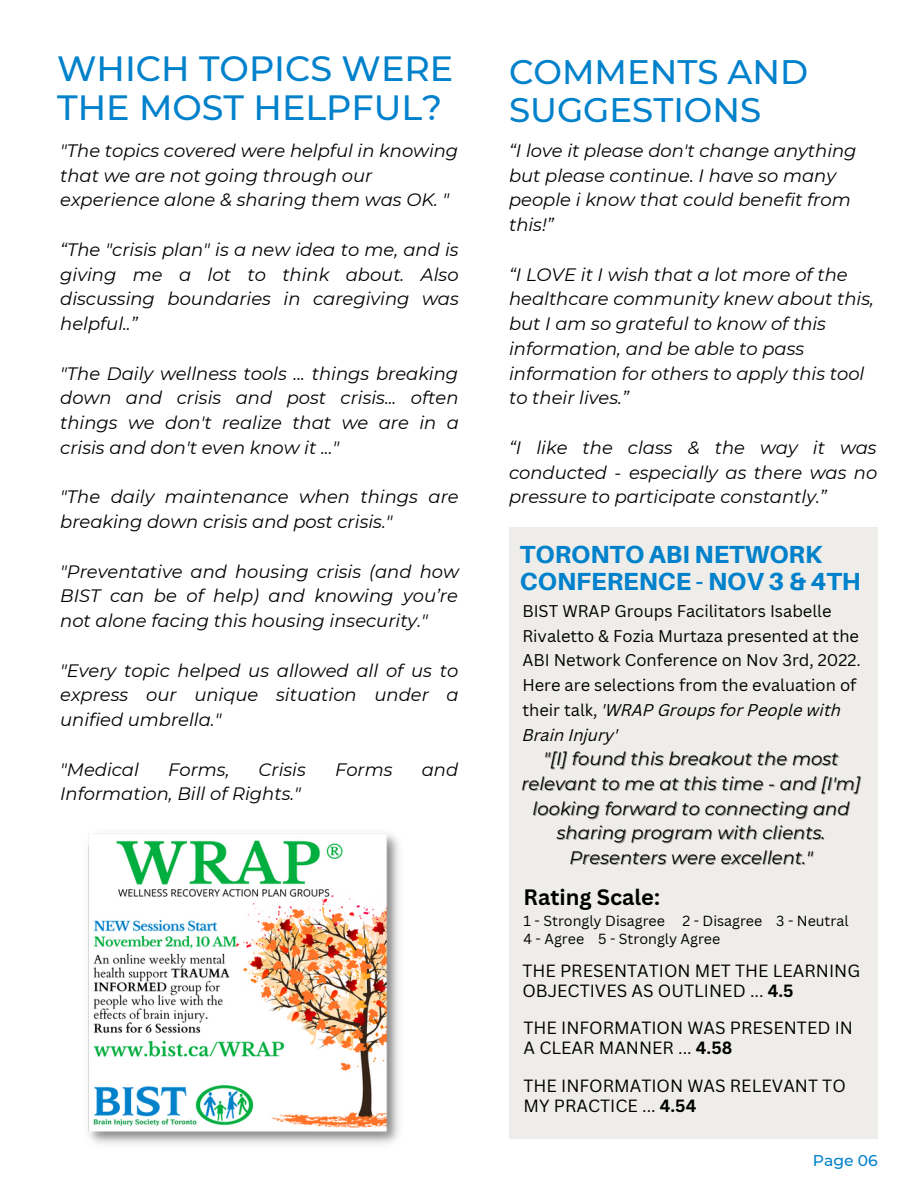
<style>
.page{position:relative;width:918px;height:1188px;background:#fff}
.page>*{position:absolute;margin:0;border:0;box-sizing:border-box;transform-origin:0 0}
.t1{font:500 35.1px/39.3px "Montserrat";color:#0081cb}
.t2{font:500 34.05px/38.2px "Montserrat";color:#0081cb}
.t3{font:800 24.75px/27.8px "Aileron";color:#0081cb}
.t4{font:700 21.75px "Canva Sans";color:#000}
.t5{font:italic 18px/24.8px "Montserrat";color:#000;text-align:justify}
.t6{font:17.25px/20.2px "Canva Sans";color:#000}
.t7{font:16.5px/24.8px "Canva Sans";color:#000}
.t8{font:500 15.6px "Montserrat";color:#0081cb}
.t9{font:14.25px/18px "Canva Sans";color:#000}
.s1{font-style:italic}
.s2{font-weight:700}
</style>
<div class="page">
<img style="left:88px;top:833px;width:311px;height:311px">
<div style="left:509px;top:527px;width:369px;height:612px;background:#eeede9"></div>
<h1 class="t1" style="left:57px;top:48px;width:398px">WHICH TOPICS WERE<br>THE MOST HELPFUL?</h1>
<p class="t5" style="left:60px;top:138px;width:400px;text-align:left">"The topics covered were helpful in knowing that we are not going through our experience alone &amp; sharing them was OK. "</p>
<p class="t5" style="left:60px;top:237px;width:400px">“The "crisis plan" is a new idea to me, and is giving me a lot to think about. Also discussing boundaries in caregiving was helpful..”</p>
<p class="t5" style="left:60px;top:361px;width:400px">"The Daily wellness tools ... things breaking down and crisis and post crisis... often things we don't realize that we are in a crisis and don't even know it ..."</p>
<p class="t5" style="left:60px;top:484px;width:400px">"The daily maintenance when things are breaking down crisis and post crisis."</p>
<p class="t5" style="left:60px;top:559px;width:400px">"Preventative and housing crisis (and how BIST can be of help) and knowing you’re not alone facing this housing insecurity."</p>
<p class="t5" style="left:60px;top:658px;width:400px">"Every topic helped us allowed all of us to express our unique situation under a unified umbrella."</p>
<p class="t5" style="left:60px;top:757px;width:80px">"Medical</p>
<p class="t5" style="left:168px;top:757px;width:63px">Forms,</p>
<p class="t5" style="left:259px;top:757px;width:49px">Crisis</p>
<p class="t5" style="left:335px;top:757px;width:59px">Forms</p>
<p class="t5" style="left:422px;top:757px;width:38px">and</p>
<p class="t5" style="left:60px;top:781px;width:242px">Information, Bill of Rights."</p>
<h2 class="t2" style="left:509px;top:53px;width:301px">COMMENTS AND<br>SUGGESTIONS</h2>
<p class="t5" style="left:509px;top:138px;width:349px;text-align:left">“I love it please don't change anything but please continue. I have so many people i know that could benefit from this!”</p>
<p class="t5" style="left:509px;top:262px;width:366px;text-align:left">“I LOVE it I wish that a lot more of the healthcare community knew about this, but I am so grateful to know of this information, and be able to pass information for others to apply this tool to their lives.”</p>
<p class="t5" style="left:509px;top:435px;width:370px">“I like the class &amp; the way it was conducted - especially as there was no pressure to participate constantly.”</p>
<h3 class="t3" style="left:520px;top:540px;width:342px">TORONTO ABI NETWORK<br>CONFERENCE - NOV 3 &amp; 4TH</h3>
<p class="t7" style="left:522px;top:598px;width:340px">BIST WRAP Groups Facilitators Isabelle Rivaletto &amp; Fozia Murtaza presented at the ABI Network Conference on Nov 3rd, 2022.<br>Here are selections from the evaluation of their talk, <span class="s1">'WRAP Groups for People with Brain Injury'</span></p>
<p class="t5" style="left:521px;top:746px;width:341px;text-align:center">"[I] found this breakout the most relevant to me at this time - and [I'm] looking forward to connecting and sharing program with clients.<br>Presenters were excellent."</p>
<p class="t4" style="left:524px;top:882px;width:138px">Rating Scale:</p>
<p class="t9" style="left:524px;top:911px;width:326px">1 - Strongly Disagree 2 - Disagree 3 - Neutral<br>4 - Agree 5 - Strongly Agree</p>
<p class="t6" style="left:522px;top:960px;width:339px">THE PRESENTATION MET THE LEARNING<br>OBJECTIVES AS OUTLINED ... <span class="s2">4.5</span></p>
<p class="t6" style="left:524px;top:1017px;width:331px">THE INFORMATION WAS PRESENTED IN<br>A CLEAR MANNER ... <span class="s2">4.58</span></p>
<p class="t6" style="left:524px;top:1075px;width:324px">THE INFORMATION WAS RELEVANT TO<br>MY PRACTICE ... <span class="s2">4.54</span></p>
<p class="t8" style="left:813px;top:1151px;width:66px">Page 06</p>
</div>
